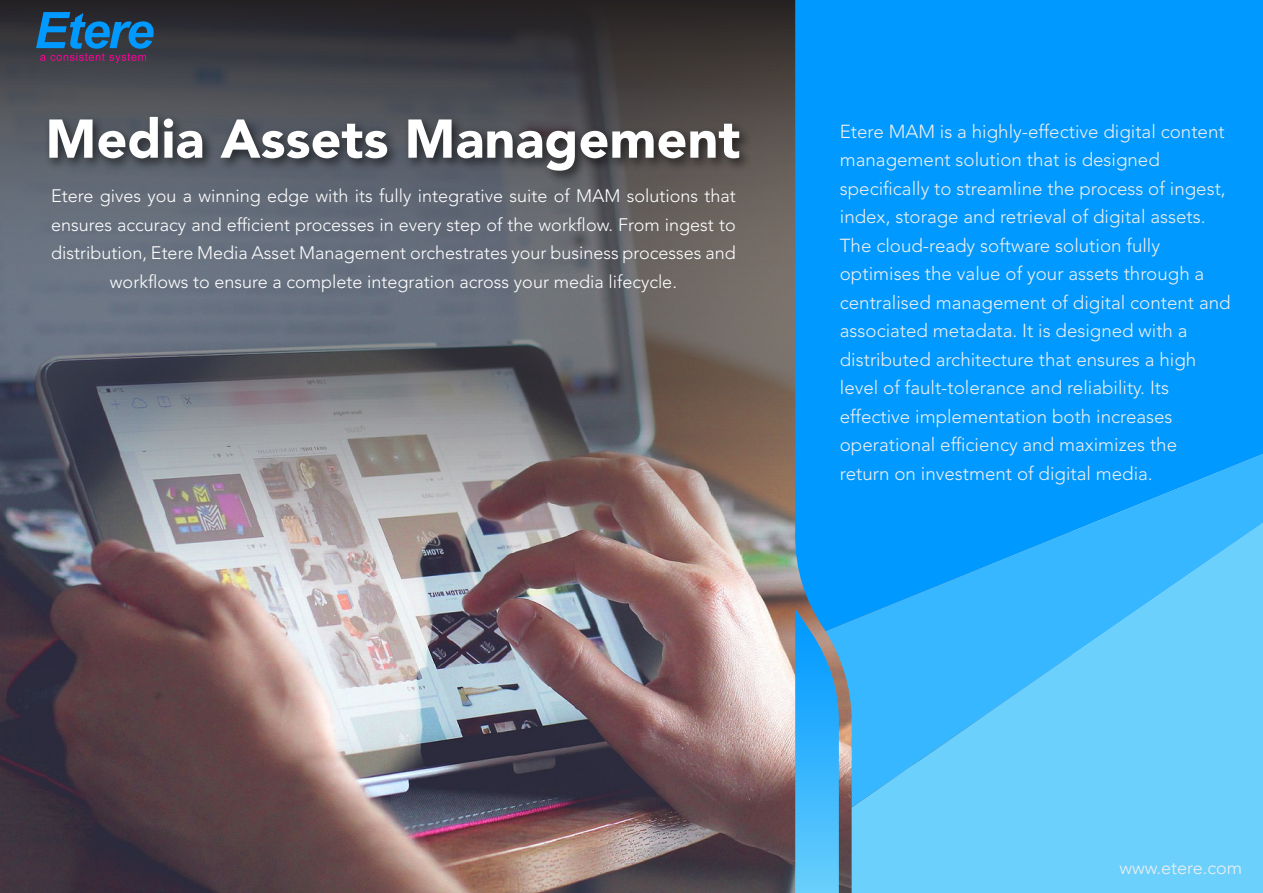
<style>
.page{position:relative;width:1263px;height:893px;background:#fff}
.page>*{position:absolute;margin:0;border:0;box-sizing:border-box;transform-origin:0 0}
.t1{font:900 54px "Avenir LT Std";color:#fff}
.t2{font:300 18.75px/28.5px "Avenir LT Std";color:#efefef}
.t3{font:300 18px/28.5px "Avenir LT Std";color:#fff;text-align:center}
.t4{font:300 18px "Avenir LT Std";color:#efefef}
</style>
<div class="page">
<img style="left:0;top:0;width:852px;height:893px">
<svg style="left:36px;top:12px;width:118px;height:51px;background:#2a537e"></svg>
<svg style="left:795px;top:631px;width:44px;height:262px;background:#3db5f9"></svg>
<div style="left:852px;top:807px;width:411px;height:86px;background:#6bd0fc"></div>
<div style="left:795px;top:0;width:468px;height:631px;background:#09f"></div>
<svg style="left:826px;top:454px;width:437px;height:353px;background:#3db7fb"></svg>
<img style="left:37px;top:104px;width:720px;height:84px">
<h1 class="t1" style="left:45px;top:106px;width:696px">Media Assets Management</h1>
<p class="t3" style="left:51px;top:182px;width:686px">Etere gives you a winning edge with its fully integrative suite of MAM solutions that ensures accuracy and efficient processes in every step of the workflow. From ingest to distribution, Etere Media Asset Management orchestrates your business processes and workflows to ensure a complete integration across your media lifecycle.</p>
<p class="t2" style="left:840px;top:117px;width:392px">Etere MAM is a highly-effective digital content management solution that is designed specifically to streamline the process of ingest, index, storage and retrieval of digital assets.<br>The cloud-ready software solution fully optimises the value of your assets through a centralised management of digital content and associated metadata. It is designed with a distributed architecture that ensures a high level of fault-tolerance and reliability. Its effective implementation both increases operational efficiency and maximizes the return on investment of digital media.</p>
<p class="t4" style="left:1119px;top:857px;width:124px">www.etere.com</p>
</div>
